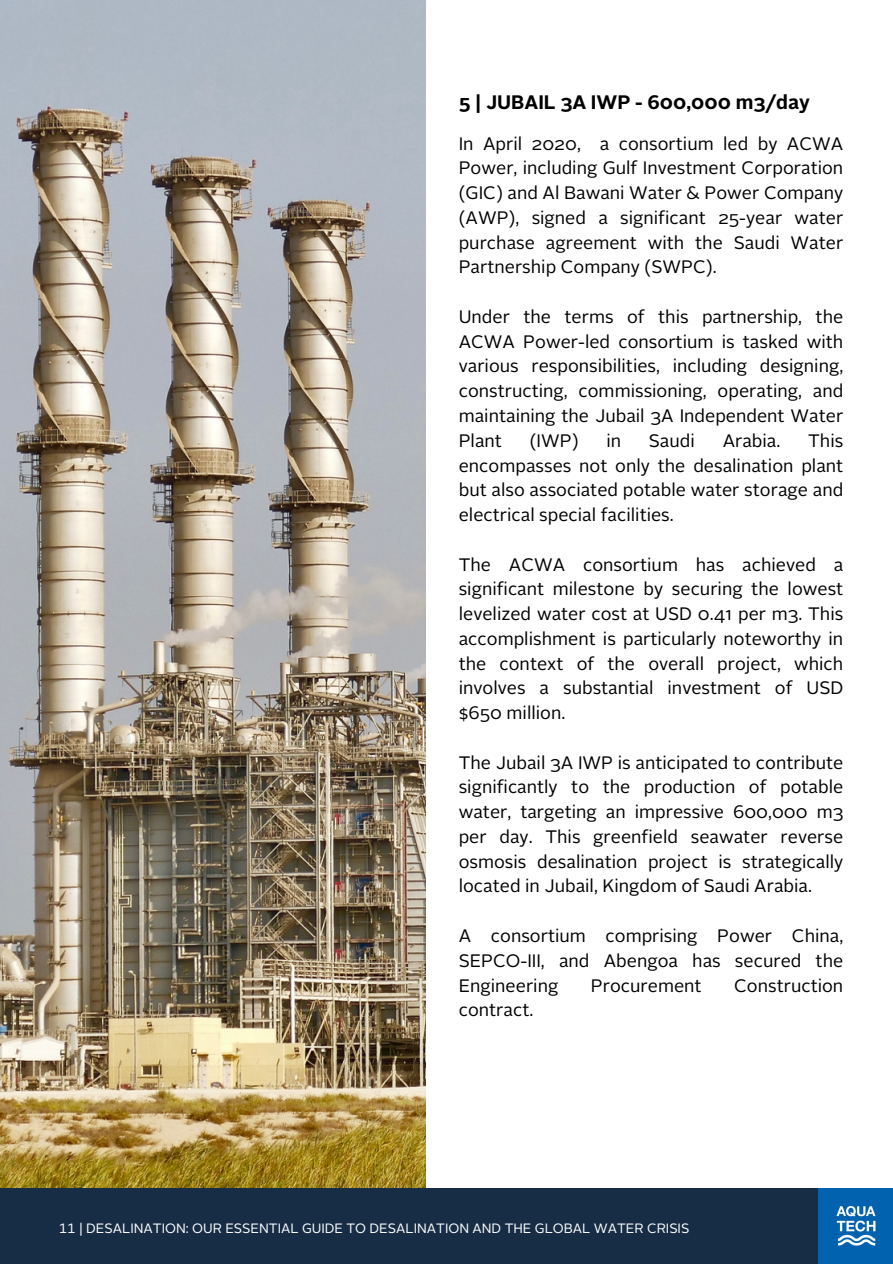
<style>
.page{position:relative;width:893px;height:1264px;background:#fff}
.page>*{position:absolute;margin:0;border:0;box-sizing:border-box;transform-origin:0 0}
.t1{font:700 19.5px "Alright Sans";color:#000}
.t2{font:18px/24.8px "Alright Sans";color:#000;text-align:justify}
.t3{font:13.5px "Alright Sans LT";color:#fff}
</style>
<div class="page">
<img style="left:0;top:0;width:425px;height:1188px">
<div style="left:0;top:1188px;width:892px;height:75px;background:#172d46"></div>
<img style="left:818px;top:1188px;width:74px;height:74px">
<p class="t1" style="left:458px;top:94px;width:353px">5 | JUBAIL 3A IWP - 600,000 m3/day</p>
<p class="t2" style="left:458px;top:132px;width:386px">In April 2020, a consortium led by ACWA Power, including Gulf Investment Corporation (GIC) and Al Bawani Water &amp; Power Company (AWP), signed a significant 25-year water purchase agreement with the Saudi Water Partnership Company (SWPC).</p>
<p class="t2" style="left:458px;top:306px;width:386px">Under the terms of this partnership, the ACWA Power-led consortium is tasked with various responsibilities, including designing, constructing, commissioning, operating, and maintaining the Jubail 3A Independent Water Plant</p>
<p class="t2" style="left:458px;top:429px;width:386px;text-indent:349px">This encompasses not only the desalination plant but also associated potable water storage and electrical special facilities.</p>
<p class="t2" style="left:458px;top:553px;width:386px">The ACWA consortium has achieved a significant milestone by securing the lowest levelized water cost at USD 0.41 per m3. This accomplishment is particularly noteworthy in the context of the overall project, which involves a substantial investment of USD $650 million.</p>
<p class="t2" style="left:458px;top:751px;width:386px">The Jubail 3A IWP is anticipated to contribute significantly to the production of potable water, targeting an impressive 600,000 m3 per day. This greenfield seawater reverse osmosis desalination project is strategically located in Jubail, Kingdom of Saudi Arabia.</p>
<p class="t2" style="left:458px;top:924px;width:386px">A consortium comprising Power China, SEPCO-III, and Abengoa has secured the Engineering</p>
<p class="t2" style="left:529px;top:429px;width:50px">(IWP)</p>
<p class="t2" style="left:606px;top:429px;width:16px">in</p>
<p class="t2" style="left:648px;top:429px;width:47px">Saudi</p>
<p class="t2" style="left:722px;top:429px;width:59px">Arabia.</p>
<p class="t2" style="left:591px;top:974px;width:112px">Procurement</p>
<p class="t2" style="left:734px;top:974px;width:111px">Construction</p>
<p class="t2" style="left:458px;top:999px;width:76px">contract.</p>
<p class="t3" style="left:59px;top:1222px;width:632px">11 | DESALINATION: OUR ESSENTIAL GUIDE TO DESALINATION AND THE GLOBAL WATER CRISIS</p>
</div>
